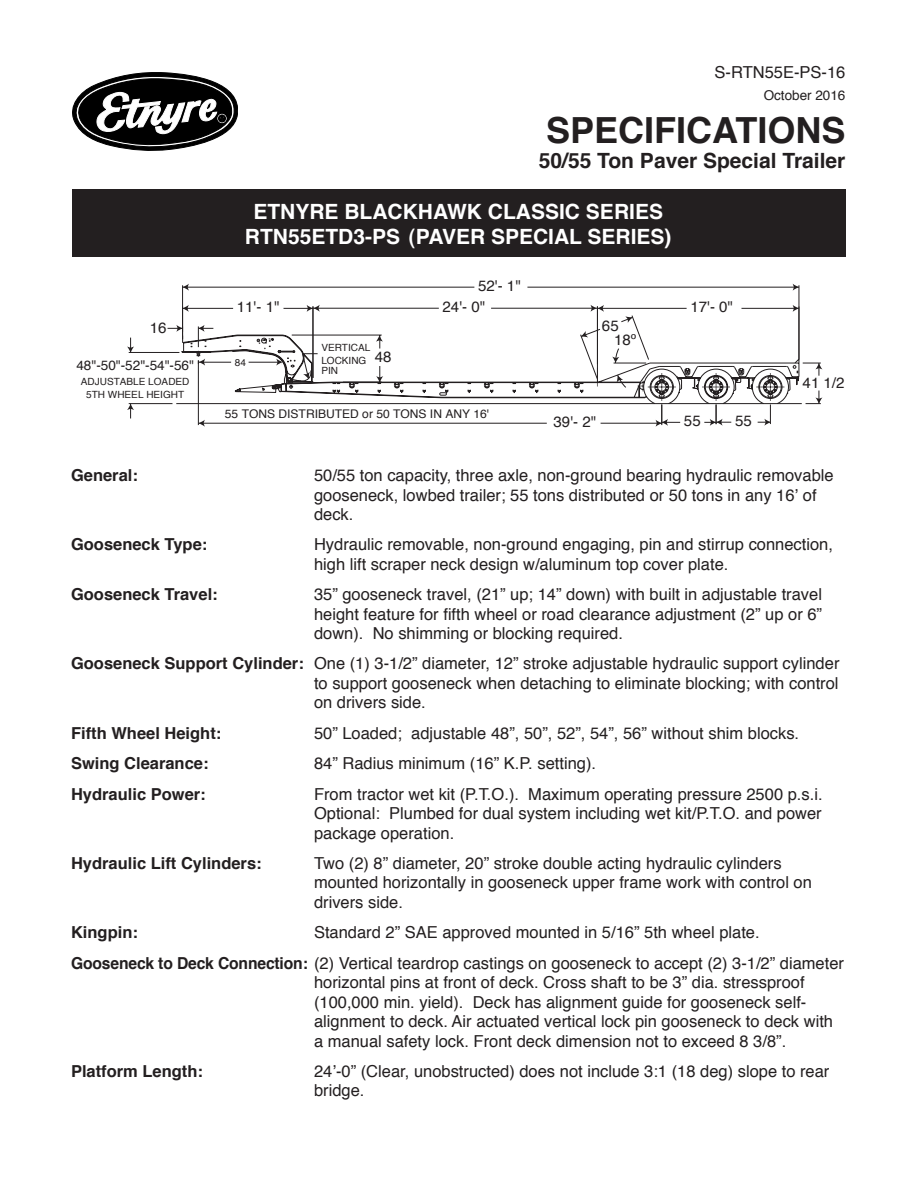
<style>
.page{position:relative;width:918px;height:1188px;background:#fff}
.page>*{position:absolute;margin:0;border:0;box-sizing:border-box;transform-origin:0 0}
.t1{font:700 36px "Helvetica";color:#231f20}
.t2{font:700 21px/25.2px "Helvetica";color:#fff;text-align:center}
.t3{font:700 21px "Helvetica";color:#231f20}
.t4{font:16.5px/19.5px "Helvetica";color:#231f20}
.t5{font:700 16.5px "Helvetica";color:#231f20}
.t6{font:15px/14.5px "Helvetica";color:#231f20}
.t7{font:13.5px "Helvetica";color:#231f20}
.t8{font:12px "Helvetica";color:#231f20}
.t9{font:9.9px "Helvetica";color:#231f20}
.s1{font-weight:700}
</style>
<div class="page">
<div style="left:72px;top:189px;width:774px;height:67px;background:#231f20"></div>
<svg style="left:127px;top:404px;width:7px;height:14px"></svg>
<svg style="left:127px;top:338px;width:7px;height:15px"></svg>
<hr style="left:129px;top:403px;width:43px;height:1px;background:#231f20">
<hr style="left:129px;top:352px;width:50px;height:1px;background:#231f20">
<hr style="left:527px;top:287px;width:272px;height:1px;background:#231f20">
<svg style="left:793px;top:284px;width:6px;height:7px"></svg>
<hr style="left:183px;top:287px;width:291px;height:1px;background:#231f20">
<svg style="left:183px;top:284px;width:6px;height:7px"></svg>
<hr style="left:799px;top:285px;width:1px;height:74px;background:#231f20">
<hr style="left:182px;top:285px;width:1px;height:47px;background:#231f20">
<svg style="left:168px;top:305px;width:654px;height:122px"></svg>
<svg style="left:72px;top:72px;width:166px;height:79px"></svg>
<p class="t4" style="left:715px;top:62px;width:132px">S-RTN55E-PS-16</p>
<p class="t7" style="left:764px;top:84px;width:83px">October 2016</p>
<h1 class="t1" style="left:546px;top:98px;width:301px">SPECIFICATIONS</h1>
<p class="t3" style="left:539px;top:142px;width:308px">50/55 Ton Paver Special Trailer</p>
<p class="t2" style="left:245px;top:198px;width:428px">ETNYRE BLACKHAWK CLASSIC SERIES<br>RTN55ETD3-PS (PAVER SPECIAL SERIES)</p>
<p class="t6" style="left:478px;top:278px;width:44px">52'- 1"</p>
<p class="t6" style="left:150px;top:320px;width:18px">16</p>
<p class="t6" style="left:237px;top:299px;width:44px">11'- 1"</p>
<p class="t6" style="left:443px;top:299px;width:44px">24'- 0"</p>
<p class="t9" style="left:321px;top:339px;width:50px">VERTICAL</p>
<p class="t6" style="left:375px;top:349px;width:18px">48</p>
<p class="t9" style="left:321px;top:352px;width:47px">LOCKING</p>
<p class="t7" style="left:76px;top:354px;width:119px">48"-50"-52"-54"-56"</p>
<p class="t9" style="left:235px;top:354px;width:13px">84</p>
<p class="t8" style="left:225px;top:404px;width:266px">55 TONS DISTRIBUTED or 50 TONS IN ANY 16'</p>
<p class="t9" style="left:321px;top:362px;width:18px">PIN</p>
<p class="t9" style="left:81px;top:373px;width:110px">ADJUSTABLE LOADED</p>
<p class="t9" style="left:86px;top:386px;width:99px">5TH WHEEL HEIGHT</p>
<p class="t6" style="left:614px;top:318px;width:24px;text-indent:-12px">65<br>18º</p>
<p class="t6" style="left:554px;top:414px;width:44px">39'- 2"</p>
<p class="t6" style="left:690px;top:299px;width:44px">17'- 0"</p>
<p class="t6" style="left:684px;top:413px;width:18px">55</p>
<p class="t6" style="left:735px;top:413px;width:18px">55</p>
<p class="t6" style="left:803px;top:375px;width:43px">41 1/2</p>
<p class="t5" style="left:71px;top:460px;width:68px">General:</p>
<p class="t4" style="left:314px;top:465px;width:521px">50/55 ton capacity, three axle, non-ground bearing hydraulic removable gooseneck, lowbed trailer; 55 tons distributed or 50 tons in any 16’ of deck.</p>
<p class="t5" style="left:71px;top:530px;width:138px">Gooseneck Type:</p>
<p class="t4" style="left:314px;top:534px;width:521px">Hydraulic removable, non-ground engaging, pin and stirrup connection, high lift scraper neck design w/aluminum top cover plate.</p>
<p class="t5" style="left:71px;top:579px;width:148px">Gooseneck Travel:</p>
<p class="t4" style="left:314px;top:584px;width:510px;text-align:justify">35” gooseneck travel, (21” up; 14” down) with built in adjustable travel height feature for fifth wheel or road clearance adjustment (2” up or 6” down). No shimming or blocking required.</p>
<p class="t4" style="left:314px;top:653px;width:527px;text-align:justify;text-indent:-243px"><span class="s1">Gooseneck Support Cylinder:</span> One (1) 3-1/2” diameter, 12” stroke adjustable hydraulic support cylinder to support gooseneck when detaching to eliminate blocking; with control on drivers side.</p>
<p class="t5" style="left:71px;top:718px;width:152px">Fifth Wheel Height:</p>
<p class="t4" style="left:314px;top:723px;width:487px">50” Loaded; adjustable 48”, 50”, 52”, 54”, 56” without shim blocks.</p>
<p class="t5" style="left:71px;top:749px;width:139px">Swing Clearance:</p>
<p class="t4" style="left:314px;top:753px;width:284px">84” Radius minimum (16” K.P. setting).</p>
<p class="t5" style="left:71px;top:779px;width:136px">Hydraulic Power:</p>
<p class="t4" style="left:314px;top:784px;width:510px;text-align:justify">From tractor wet kit (P.T.O.). Maximum operating pressure 2500 p.s.i.<br>Optional: Plumbed for dual system including wet kit/P.T.O. and power package operation.</p>
<p class="t5" style="left:71px;top:848px;width:192px">Hydraulic Lift Cylinders:</p>
<p class="t4" style="left:314px;top:853px;width:499px">Two (2) 8” diameter, 20” stroke double acting hydraulic cylinders mounted horizontally in gooseneck upper frame work with control on drivers side.</p>
<p class="t5" style="left:71px;top:918px;width:68px">Kingpin:</p>
<p class="t4" style="left:71px;top:917px;width:775px;line-height:30.3px;text-indent:243px">Standard 2” SAE approved mounted in 5/16” 5th wheel plate.<br><span class="s1">Gooseneck to Deck Connection:</span> (2) Vertical teardrop castings on gooseneck to accept (2) 3-1/2” diameter</p>
<p class="t4" style="left:314px;top:972px;width:521px">horizontal pins at front of deck. Cross shaft to be 3” dia. stressproof (100,000 min. yield). Deck has alignment guide for gooseneck self&shy;alignment to deck. Air actuated vertical lock pin gooseneck to deck with a manual safety lock. Front deck dimension not to exceed 8 3/8”.</p>
<p class="t5" style="left:71px;top:1056px;width:133px">Platform Length:</p>
<p class="t4" style="left:314px;top:1061px;width:517px">24’-0” (Clear, unobstructed) does not include 3:1 (18 deg) slope to rear bridge.</p>
</div>
